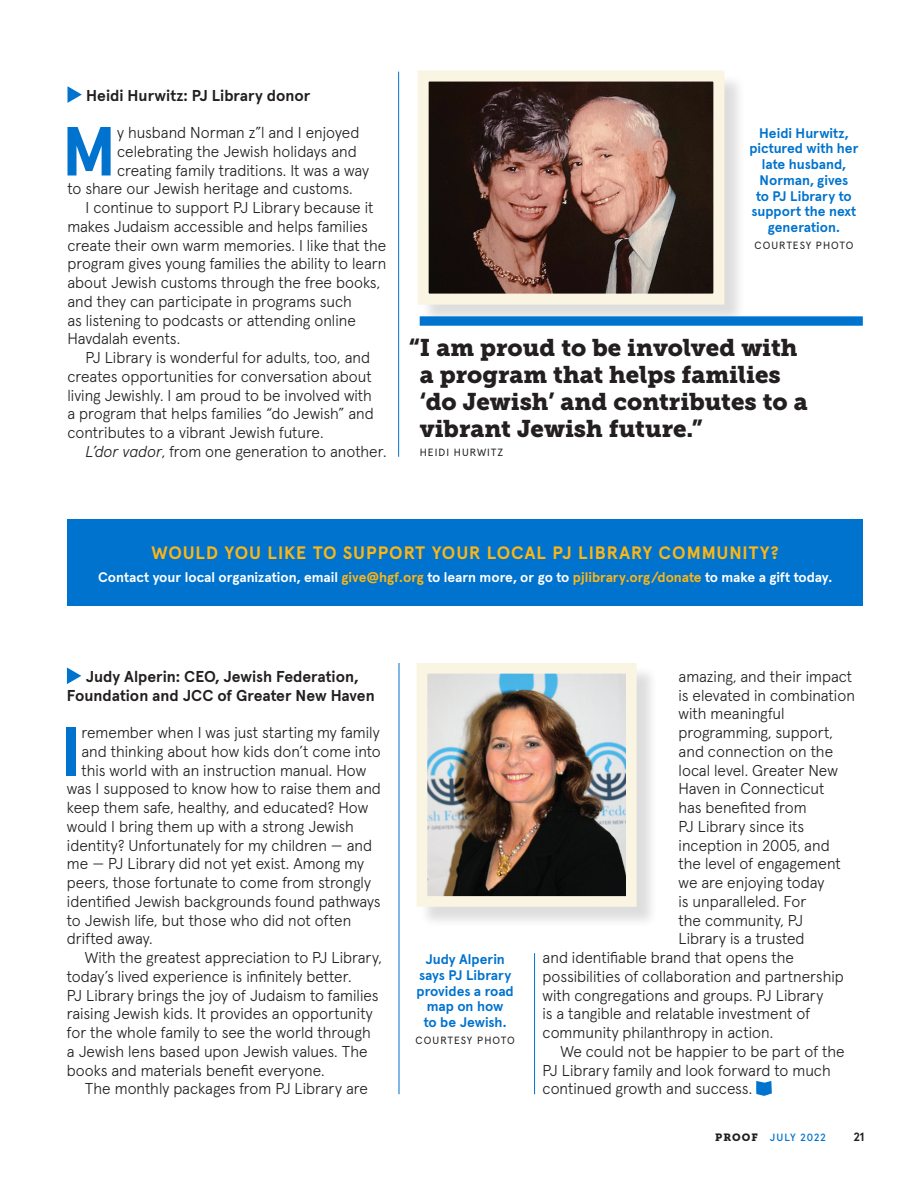
<style>
.page{position:relative;width:918px;height:1188px;background:#fff}
.page>*{position:absolute;margin:0;border:0;box-sizing:border-box;transform-origin:0 0}
.text_drop-cap{font:700 69.3px "Apercu Pro";color:#0073ce}
.pullquote_large{font:24px/27px "Museo Slab 900";color:#231f20}
.sidebar_header{font:700 18px "Apercu Pro";letter-spacing:.045em;color:#fcb615}
.text_indented{font:300 15.75px/18.8px "Apercu Pro";color:#231f20}
.text_drop-cap-2{font:300 15.75px "Apercu Pro";color:#231f20}
.text_indented-2{font:700 15.75px/18.8px "Apercu Pro";color:#231f20;text-align:center}
.t1{font:700 13.8px/15.8px "Apercu Pro";color:#0073ce;text-align:center}
.sidebar_text{font:700 13.8px "Apercu Pro";color:#fff}
.t2{font:700 12px "Apercu Pro";color:#231f20}
.caption_photo-credit{font:10.5px "Apercu Pro";letter-spacing:.095em;color:#231f20}
.t3{font:500 10.5px "Apercu Pro";letter-spacing:.1em;color:#0073ce}
.s1{font-style:italic}
.s2{color:#fcb615}
.s3{font-family:"Museo Slab 900";font-weight:400;color:#231f20}
</style>
<div class="page">
<svg style="left:756px;top:1081px;width:15px;height:15px"></svg>
<div style="left:420px;top:666px;width:238px;height:262px;background:#231f20;opacity:.15"></div>
<img style="left:429px;top:675px;width:196px;height:220px">
<div style="left:417px;top:663px;width:220px;height:244px;border:11px solid #faf4e3"></div>
<svg style="left:67px;top:668px;width:14px;height:16px"></svg>
<div style="left:421px;top:73px;width:325px;height:254px;background:#231f20;opacity:.15"></div>
<img style="left:430px;top:83px;width:282px;height:210px">
<div style="left:418px;top:71px;width:306px;height:234px;border:11px solid #faf4e3"></div>
<svg style="left:68px;top:86px;width:14px;height:17px"></svg>
<hr style="left:398px;top:72px;width:1px;height:385px;background:#0073ce">
<hr style="left:534px;top:953px;width:1px;height:141px;background:#0073ce">
<hr style="left:399px;top:663px;width:1px;height:431px;background:#0073ce">
<div style="left:68px;top:519px;width:795px;height:87px;background:#0073ce"></div>
<div style="left:420px;top:316px;width:443px;height:10px;background:#0073ce"></div>
<p class="text_indented-2" style="left:86px;top:85px;width:226px">Heidi Hurwitz: PJ Library donor</p>
<p class="text_drop-cap" style="left:62px;top:97px;width:56px">M</p>
<p class="text_drop-cap-2" style="left:117px;top:120px;width:244px">y husband Norman z”l and I enjoyed</p>
<p class="text_drop-cap-2" style="left:117px;top:139px;width:241px">celebrating the Jewish holidays and</p>
<p class="text_drop-cap-2" style="left:117px;top:158px;width:253px">creating family traditions. It was a way</p>
<p class="text_drop-cap-2" style="left:68px;top:177px;width:287px">to share our Jewish heritage and customs.</p>
<p class="text_indented" style="left:68px;top:197px;width:320px;text-indent:18px">I continue to support PJ Library because it makes Judaism accessible and helps families create their own warm memories. I like that the program gives young families the ability to learn about Jewish customs through the free books, and they can participate in programs such<br>as listening to podcasts or attending online Havdalah events.</p>
<p class="text_indented" style="left:68px;top:347px;width:308px;text-indent:18px">PJ Library is wonderful for adults, too, and creates opportunities for conversation about living Jewishly. I am proud to be involved with a program that helps families “do Jewish” and contributes to a vibrant Jewish future.</p>
<p class="text_indented" style="left:86px;top:441px;width:303px"><span class="s1">L’dor vador</span>, from one generation to another.</p>
<p class="t1" style="left:749px;top:124px;width:111px">Heidi Hurwitz, pictured with her late husband,<br>Norman, gives<br>to PJ Library to support the next generation.</p>
<p class="caption_photo-credit" style="left:754px;top:237px;width:101px">COURTESY PHOTO</p>
<p class="pullquote_large" style="left:420px;top:334px;width:390px;text-indent:-11px">“I am proud to be involved with a program that helps families ‘do Jewish’ and contributes to a vibrant Jewish future.”</p>
<p class="caption_photo-credit" style="left:420px;top:444px;width:85px">HEIDI HURWITZ</p>
<p class="sidebar_header" style="left:151px;top:538px;width:629px">WOULD YOU LIKE TO SUPPORT YOUR LOCAL PJ LIBRARY COMMUNITY?</p>
<p class="sidebar_text" style="left:98px;top:566px;width:736px">Contact your local organization, email <span class="s2">give@hgf.org</span> to learn more, or go to <span class="s2">pjlibrary.org/donate</span> to make a gift today.</p>
<p class="text_indented-2" style="left:67px;top:666px;width:309px">Judy Alperin: CEO, Jewish Federation,<br>Foundation and JCC of Greater New Haven</p>
<p class="text_drop-cap" style="left:61px;top:697px;width:22px">I</p>
<p class="text_drop-cap-2" style="left:81px;top:720px;width:300px">remember when I was just starting my family</p>
<p class="text_drop-cap-2" style="left:81px;top:739px;width:301px">and thinking about how kids don’t come into</p>
<p class="text_drop-cap-2" style="left:81px;top:758px;width:286px">this world with an instruction manual. How</p>
<p class="text_drop-cap-2" style="left:67px;top:777px;width:316px">was I supposed to know how to raise them and</p>
<p class="text_drop-cap-2" style="left:67px;top:795px;width:303px">keep them safe, healthy, and educated? How</p>
<p class="text_drop-cap-2" style="left:67px;top:814px;width:289px">would I bring them up with a strong Jewish</p>
<p class="text_drop-cap-2" style="left:67px;top:833px;width:307px">identity? Unfortunately for my children — and</p>
<p class="text_drop-cap-2" style="left:67px;top:852px;width:299px">me — PJ Library did not yet exist. Among my</p>
<p class="text_drop-cap-2" style="left:67px;top:870px;width:306px">peers, those fortunate to come from strongly</p>
<p class="text_drop-cap-2" style="left:67px;top:889px;width:315px">identified Jewish backgrounds found pathways</p>
<p class="text_drop-cap-2" style="left:67px;top:908px;width:286px">to Jewish life, but those who did not often</p>
<p class="text_drop-cap-2" style="left:67px;top:927px;width:87px">drifted away.</p>
<p class="text_indented" style="left:67px;top:947px;width:316px;text-indent:18px">With the greatest appreciation to PJ Library, today’s lived experience is infinitely better.<br>PJ Library brings the joy of Judaism to families raising Jewish kids. It provides an opportunity for the whole family to see the world through a Jewish lens based upon Jewish values. The books and materials benefit everyone.</p>
<p class="text_indented" style="left:85px;top:1078px;width:284px">The monthly packages from PJ Library are</p>
<p class="t1" style="left:417px;top:950px;width:99px">Judy Alperin says PJ Library provides a road map on how<br>to be Jewish.</p>
<p class="caption_photo-credit" style="left:416px;top:1032px;width:101px">COURTESY PHOTO</p>
<p class="text_indented" style="left:679px;top:666px;width:175px">amazing, and their impact</p>
<p class="text_indented" style="left:679px;top:684px;width:178px">is elevated in combination</p>
<p class="text_indented" style="left:679px;top:703px;width:107px">with meaningful</p>
<p class="text_indented" style="left:679px;top:722px;width:156px">programming, support,</p>
<p class="text_indented" style="left:679px;top:741px;width:156px">and connection on the</p>
<p class="text_indented" style="left:679px;top:759px;width:161px">local level. Greater New</p>
<p class="text_indented" style="left:679px;top:778px;width:148px">Haven in Connecticut</p>
<p class="text_indented" style="left:679px;top:797px;width:130px">has benefited from</p>
<p class="text_indented" style="left:679px;top:816px;width:127px">PJ Library since its</p>
<p class="text_indented" style="left:679px;top:834px;width:153px">inception in 2005, and</p>
<p class="text_indented" style="left:679px;top:853px;width:164px">the level of engagement</p>
<p class="text_indented" style="left:679px;top:872px;width:147px">we are enjoying today</p>
<p class="text_indented" style="left:679px;top:891px;width:129px">is unparalleled. For</p>
<p class="text_indented" style="left:679px;top:909px;width:126px">the community, PJ</p>
<p class="text_indented" style="left:679px;top:928px;width:127px">Library is a trusted</p>
<p class="text_indented" style="left:543px;top:947px;width:253px">and identifiable brand that opens the</p>
<p class="text_indented" style="left:543px;top:966px;width:303px">possibilities of collaboration and partnership</p>
<p class="text_indented" style="left:543px;top:984px;width:282px">with congregations and groups. PJ Library</p>
<p class="text_indented" style="left:543px;top:1003px;width:269px">is a tangible and relatable investment of</p>
<p class="text_indented" style="left:543px;top:1022px;width:232px">community philanthropy in action.</p>
<p class="text_indented" style="left:543px;top:1041px;width:304px;text-indent:18px">We could not be happier to be part of the<br>PJ Library family and look forward to much continued growth and success.</p>
<p class="t3" style="left:715px;top:1129px;width:112px"><span class="s3">PROOF</span> JULY 2022</p>
<p class="t2" style="left:854px;top:1128px;width:12px">21</p>
</div>
